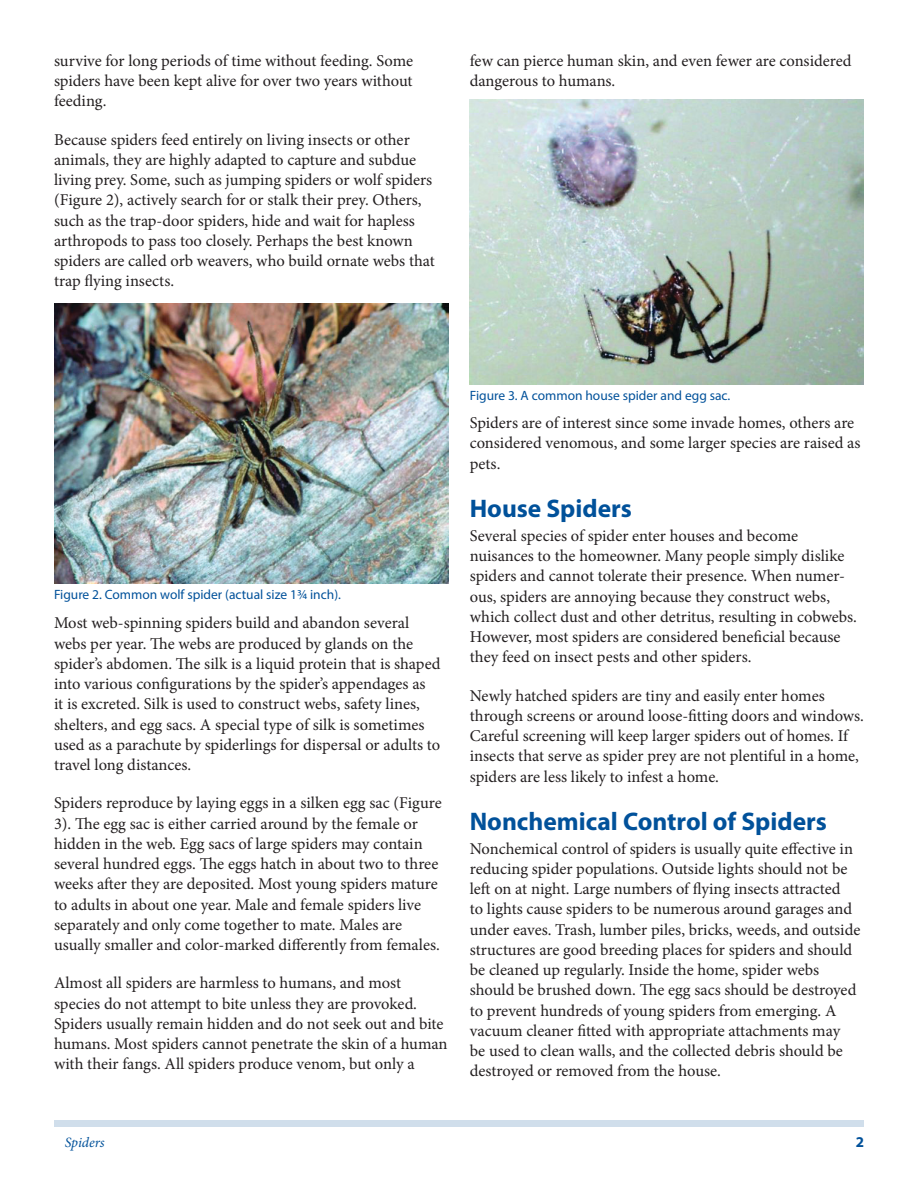
<style>
.page{position:relative;width:918px;height:1188px;background:#fff}
.page>*{position:absolute;margin:0;border:0;box-sizing:border-box;transform-origin:0 0}
.SectionHeading0{font:700 25.5px "Myriad Pro";color:#01519a}
.Paragraph{font:16.5px/20.2px "Minion Pro";letter-spacing:-.005em;color:#231f20}
.t1{font:700 15px "Myriad Pro";color:#01519a}
.RunningTitleItalics{font:italic 14.25px "Minion Pro";letter-spacing:-.005em;color:#01519a}
.t2{font:13.5px "Myriad Pro";color:#01519a}
</style>
<div class="page">
<div style="left:54px;top:1120px;width:810px;height:7px;background:#d0deeb"></div>
<img style="left:54px;top:303px;width:394px;height:280px">
<img style="left:470px;top:99px;width:394px;height:285px">
<p class="Paragraph" style="left:54px;top:51px;width:361px;text-align:justify">survive for long periods of time without feeding. Some spiders have been kept alive for over two years without feeding.</p>
<p class="Paragraph" style="left:54px;top:129px;width:382px">Because spiders feed entirely on living insects or other animals, they are highly adapted to capture and subdue living prey. Some, such as jumping spiders or wolf spiders (Figure 2), actively search for or stalk their prey. Others, such as the trap-door spiders, hide and wait for hapless arthropods to pass too closely. Perhaps the best known spiders are called orb weavers, who build ornate webs that trap flying insects.</p>
<p class="Paragraph" style="left:470px;top:51px;width:383px">few can pierce human skin, and even fewer are considered dangerous to humans.</p>
<p class="t2" style="left:54px;top:586px;width:288px">Figure 2. Common wolf spider (actual size 1¾ inch).</p>
<p class="Paragraph" style="left:54px;top:613px;width:388px">Most web-spinning spiders build and abandon several webs per year. The webs are produced by glands on the spider’s abdomen. The silk is a liquid protein that is shaped into various configurations by the spider’s appendages as<br>it is excreted. Silk is used to construct webs, safety lines, shelters, and egg sacs. A special type of silk is sometimes used as a parachute by spiderlings for dispersal or adults to travel long distances.</p>
<p class="Paragraph" style="left:54px;top:793px;width:389px">Spiders reproduce by laying eggs in a silken egg sac (Figure 3). The egg sac is either carried around by the female or hidden in the web. Egg sacs of large spiders may contain several hundred eggs. The eggs hatch in about two to three weeks after they are deposited. Most young spiders mature to adults in about one year. Male and female spiders live separately and only come together to mate. Males are usually smaller and color-marked differently from females.</p>
<p class="Paragraph" style="left:54px;top:973px;width:395px">Almost all spiders are harmless to humans, and most species do not attempt to bite unless they are provoked.<br>Spiders usually remain hidden and do not seek out and bite humans. Most spiders cannot penetrate the skin of a human with their fangs. All spiders produce venom, but only a</p>
<p class="t2" style="left:470px;top:387px;width:262px">Figure 3. A common house spider and egg sac.</p>
<p class="Paragraph" style="left:470px;top:413px;width:392px">Spiders are of interest since some invade homes, others are considered venomous, and some larger species are raised as pets.</p>
<p class="SectionHeading0" style="left:470px;top:492px;width:164px">House Spiders</p>
<p class="Paragraph" style="left:470px;top:526px;width:389px">Several species of spider enter houses and become nuisances to the homeowner. Many people simply dislike spiders and cannot tolerate their presence. When numer&shy;ous, spiders are annoying because they construct webs, which collect dust and other detritus, resulting in cobwebs.<br>However, most spiders are considered beneficial because they feed on insect pests and other spiders.</p>
<p class="Paragraph" style="left:470px;top:685px;width:396px">Newly hatched spiders are tiny and easily enter homes through screens or around loose-fitting doors and windows.<br>Careful screening will keep larger spiders out of homes. If insects that serve as spider prey are not plentiful in a home, spiders are less likely to infest a home.</p>
<p class="SectionHeading0" style="left:470px;top:805px;width:359px">Nonchemical Control of Spiders</p>
<p class="Paragraph" style="left:470px;top:838px;width:392px">Nonchemical control of spiders is usually quite effective in reducing spider populations. Outside lights should not be left on at night. Large numbers of flying insects attracted<br>to lights cause spiders to be numerous around garages and under eaves. Trash, lumber piles, bricks, weeds, and outside structures are good breeding places for spiders and should be cleaned up regularly. Inside the home, spider webs should be brushed down. The egg sacs should be destroyed to prevent hundreds of young spiders from emerging. A vacuum cleaner fitted with appropriate attachments may<br>be used to clean walls, and the collected debris should be destroyed or removed from the house.</p>
<p class="RunningTitleItalics" style="left:65px;top:1133px;width:41px">Spiders</p>
<p class="t1" style="left:856px;top:1133px;width:10px">2</p>
</div>
